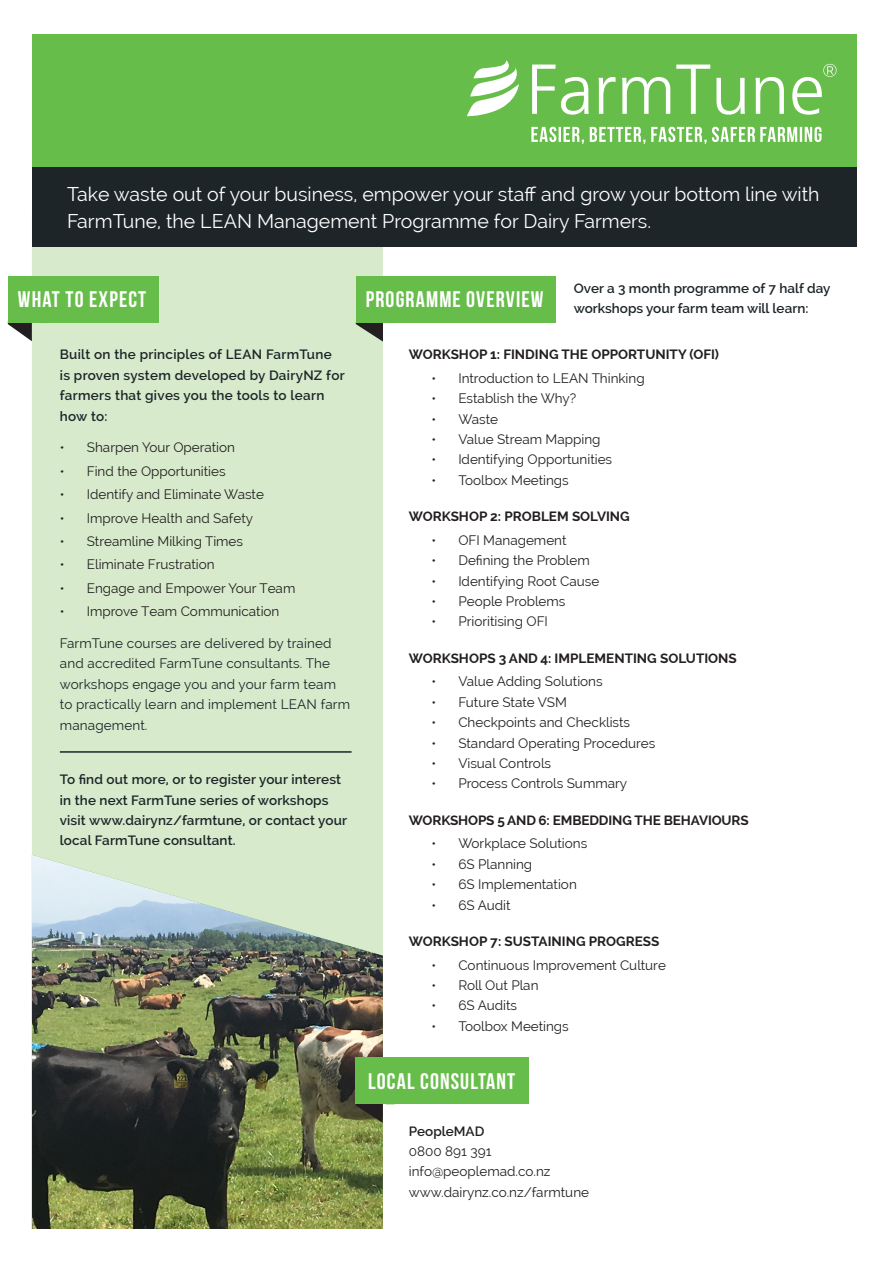
<style>
.page{position:relative;width:893px;height:1263px;background:#fff}
.page>*{position:absolute;margin:0;border:0;box-sizing:border-box;transform-origin:0 0}
.Title_Heading{font:22.5px "Bebas Neue";letter-spacing:.05em;color:#fff}
.Body_Text{font:19.5px/27px "Raleway";color:#fff}
.Body_Text-2{font:13.5px "Raleway";color:#231f20}
.Body_Text-3{font:600 13.5px/20.4px "Raleway";letter-spacing:.01em;color:#1d2529}
.Subheaading{font:700 13.5px "Raleway";color:#231f20}
.Body_Text-4{font:13.5px/20.4px "Raleway";letter-spacing:.01em;color:#1d2529}
.Body_Text-5{font:600 13.5px "Raleway";color:#231f20}
</style>
<div class="page">
<div style="left:32px;top:247px;width:351px;height:608px;background:#d7eacc"></div>
<div style="left:32px;top:166px;width:825px;height:81px;background:#1d2529"></div>
<svg style="left:8px;top:323px;width:24px;height:18px"></svg>
<img style="left:32px;top:855px;width:351px;height:374px">
<div style="left:8px;top:276px;width:151px;height:47px;background:#67bd4a"></div>
<div style="left:32px;top:34px;width:825px;height:132px;background:#67bd4a"></div>
<svg style="left:356px;top:323px;width:27px;height:19px"></svg>
<div style="left:356px;top:276px;width:200px;height:47px;background:#67bd4a"></div>
<svg style="left:356px;top:1104px;width:27px;height:19px"></svg>
<div style="left:356px;top:1057px;width:173px;height:47px;background:#67bd4a"></div>
<hr style="left:60px;top:751px;width:292px;height:2px;background:#1d2529">
<svg style="left:467px;top:60px;width:52px;height:57px"></svg>
<svg style="left:532px;top:65px;width:138px;height:50px"></svg>
<svg style="left:531px;top:127px;width:290px;height:17px"></svg>
<svg style="left:676px;top:64px;width:160px;height:51px"></svg>
<p class="Body_Text" style="left:67px;top:180px;width:754px">Take waste out of your business, empower your staff and grow your bottom line with<br>FarmTune, the LEAN Management Programme for Dairy Farmers.</p>
<p class="Title_Heading" style="left:18px;top:287px;width:130px">WHAT TO EXPECT</p>
<p class="Body_Text-3" style="left:60px;top:344px;width:286px">Built on the principles of LEAN FarmTune is proven system developed by DairyNZ for farmers that gives you the tools to learn how to:</p>
<p class="Body_Text-2" style="left:60px;top:440px;width:177px">• Sharpen Your Operation</p>
<p class="Body_Text-2" style="left:60px;top:463px;width:167px">• Find the Opportunities</p>
<p class="Body_Text-2" style="left:60px;top:487px;width:206px">• Identify and Eliminate Waste</p>
<p class="Body_Text-2" style="left:60px;top:510px;width:195px">• Improve Health and Safety</p>
<p class="Body_Text-2" style="left:60px;top:533px;width:185px">• Streamline Milking Times</p>
<p class="Body_Text-2" style="left:60px;top:557px;width:156px">• Eliminate Frustration</p>
<p class="Body_Text-2" style="left:60px;top:580px;width:237px">• Engage and Empower Your Team</p>
<p class="Body_Text-2" style="left:60px;top:604px;width:221px">• Improve Team Communication</p>
<p class="Body_Text-4" style="left:60px;top:633px;width:292px">FarmTune courses are delivered by trained and accredited FarmTune consultants. The workshops engage you and your farm team to practically learn and implement LEAN farm management.</p>
<p class="Body_Text-3" style="left:60px;top:769px;width:289px">To find out more, or to register your interest in the next FarmTune series of workshops visit www.dairynz/farmtune, or contact your local FarmTune consultant.</p>
<p class="Body_Text-3" style="left:574px;top:278px;width:258px">Over a 3 month programme of 7 half day workshops your farm team will learn:</p>
<p class="Subheaading" style="left:409px;top:347px;width:312px">WORKSHOP 1: FINDING THE OPPORTUNITY (OFI)</p>
<p class="Body_Text-2" style="left:431px;top:370px;width:215px">• Introduction to LEAN Thinking</p>
<p class="Body_Text-2" style="left:431px;top:391px;width:147px">• Establish the Why?</p>
<p class="Body_Text-2" style="left:431px;top:411px;width:68px">• Waste</p>
<p class="Body_Text-2" style="left:431px;top:431px;width:171px">• Value Stream Mapping</p>
<p class="Body_Text-2" style="left:431px;top:452px;width:182px">• Identifying Opportunities</p>
<p class="Body_Text-2" style="left:431px;top:472px;width:139px">• Toolbox Meetings</p>
<p class="Subheaading" style="left:409px;top:509px;width:222px">WORKSHOP 2: PROBLEM SOLVING</p>
<p class="Body_Text-2" style="left:431px;top:532px;width:137px">• OFI Management</p>
<p class="Body_Text-2" style="left:431px;top:553px;width:160px">• Defining the Problem</p>
<p class="Body_Text-2" style="left:431px;top:573px;width:169px">• Identifying Root Cause</p>
<p class="Body_Text-2" style="left:431px;top:593px;width:136px">• People Problems</p>
<p class="Body_Text-2" style="left:431px;top:614px;width:118px">• Prioritising OFI</p>
<p class="Subheaading" style="left:409px;top:651px;width:329px">WORKSHOPS 3 AND 4: IMPLEMENTING SOLUTIONS</p>
<p class="Body_Text-2" style="left:431px;top:674px;width:173px">• Value Adding Solutions</p>
<p class="Body_Text-2" style="left:431px;top:694px;width:137px">• Future State VSM</p>
<p class="Body_Text-2" style="left:431px;top:715px;width:200px">• Checkpoints and Checklists</p>
<p class="Body_Text-2" style="left:431px;top:735px;width:226px">• Standard Operating Procedures</p>
<p class="Body_Text-2" style="left:431px;top:755px;width:121px">• Visual Controls</p>
<p class="Body_Text-2" style="left:431px;top:776px;width:197px">• Process Controls Summary</p>
<p class="Subheaading" style="left:409px;top:813px;width:341px">WORKSHOPS 5 AND 6: EMBEDDING THE BEHAVIOURS</p>
<p class="Body_Text-2" style="left:431px;top:836px;width:157px">• Workplace Solutions</p>
<p class="Body_Text-2" style="left:431px;top:856px;width:102px">• 6S Planning</p>
<p class="Body_Text-2" style="left:431px;top:877px;width:147px">• 6S Implementation</p>
<p class="Body_Text-2" style="left:431px;top:897px;width:81px">• 6S Audit</p>
<p class="Subheaading" style="left:409px;top:934px;width:252px">WORKSHOP 7: SUSTAINING PROGRESS</p>
<p class="Body_Text-2" style="left:431px;top:957px;width:236px">• Continuous Improvement Culture</p>
<p class="Body_Text-2" style="left:431px;top:977px;width:109px">• Roll Out Plan</p>
<p class="Body_Text-2" style="left:431px;top:998px;width:87px">• 6S Audits</p>
<p class="Body_Text-2" style="left:431px;top:1018px;width:139px">• Toolbox Meetings</p>
<p class="Title_Heading" style="left:366px;top:287px;width:179px">PROGRAMME OVERVIEW</p>
<p class="Title_Heading" style="left:368px;top:1068px;width:149px">LOCAL CONSULTANT</p>
<p class="Body_Text-5" style="left:409px;top:1123px;width:77px">PeopleMAD</p>
<p class="Body_Text-2" style="left:409px;top:1143px;width:84px">0800 891 391</p>
<p class="Body_Text-2" style="left:409px;top:1164px;width:143px">info@peoplemad.co.nz</p>
<p class="Body_Text-2" style="left:409px;top:1184px;width:182px">www.dairynz.co.nz/farmtune</p>
</div>
